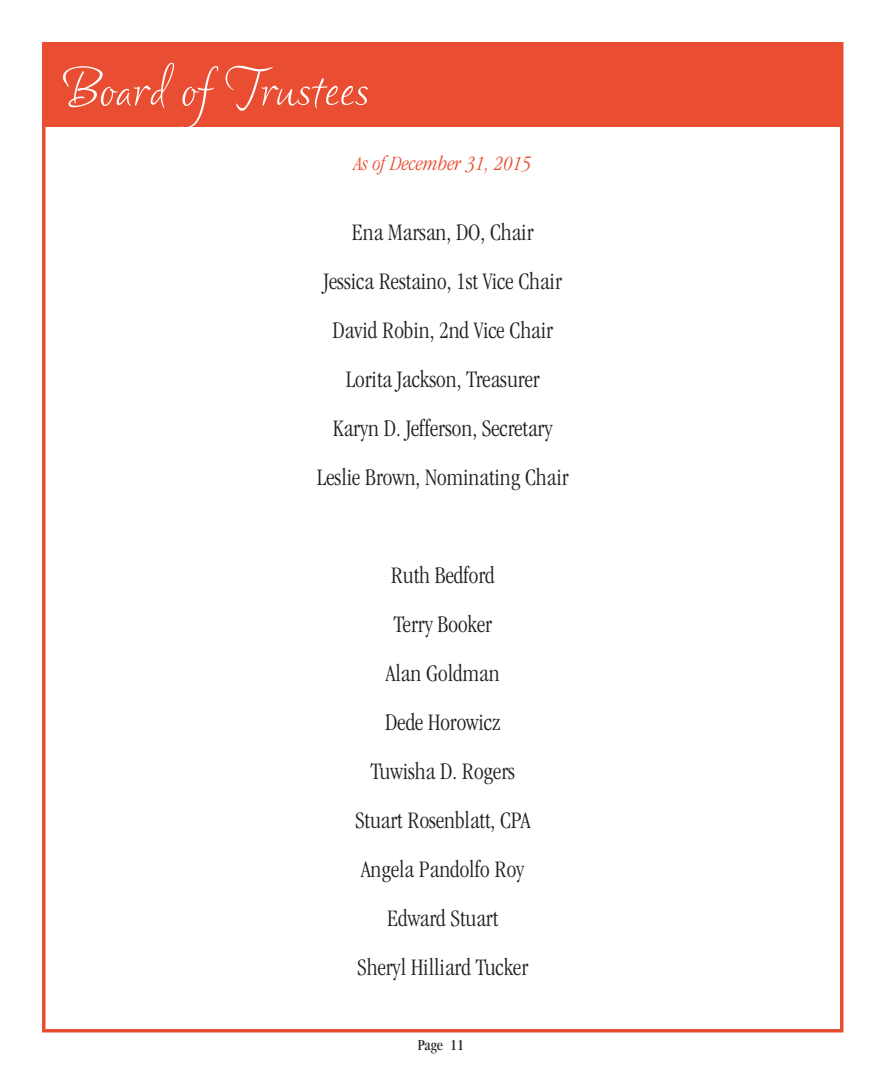
<style>
.page{position:relative;width:882px;height:1071px;background:#fff}
.page>*{position:absolute;margin:0;border:0;box-sizing:border-box;transform-origin:0 0}
.t1{font:52.5px "Clarissa";color:#fff}
.t2{font:300 condensed 24.5px/49px "Garamond";color:#231f20;text-align:center}
.t3{font:italic 300 condensed 21px "Garamond";color:#e94e32}
.t4{font:condensed 15.75px "Garamond";color:#231f20}
</style>
<div class="page">
<div style="left:42px;top:42px;width:798px;height:84px;background:#e94e32"></div>
<div style="left:42px;top:42px;width:802px;height:990px;border:4px solid #e94e32"></div>
<h1 class="t1" style="left:63px;top:56px;width:307px">Board of Trustees</h1>
<p class="t3" style="left:354px;top:152px;width:179px">As of December 31, 2015</p>
<p class="t2" style="left:317px;top:208px;width:253px">Ena Marsan, DO, Chair<br>Jessica Restaino, 1st Vice Chair<br>David Robin, 2nd Vice Chair<br>Lorita Jackson, Treasurer<br>Karyn D. Jefferson, Secretary<br>Leslie Brown, Nominating Chair</p>
<p class="t2" style="left:355px;top:551px;width:177px">Ruth Bedford<br>Terry Booker<br>Alan Goldman<br>Dede Horowicz<br>Tuwisha D. Rogers<br>Stuart Rosenblatt, CPA<br>Angela Pandolfo Roy<br>Edward Stuart<br>Sheryl Hilliard Tucker</p>
<p class="t4" style="left:418px;top:1036px;width:48px">Page 11</p>
</div>
